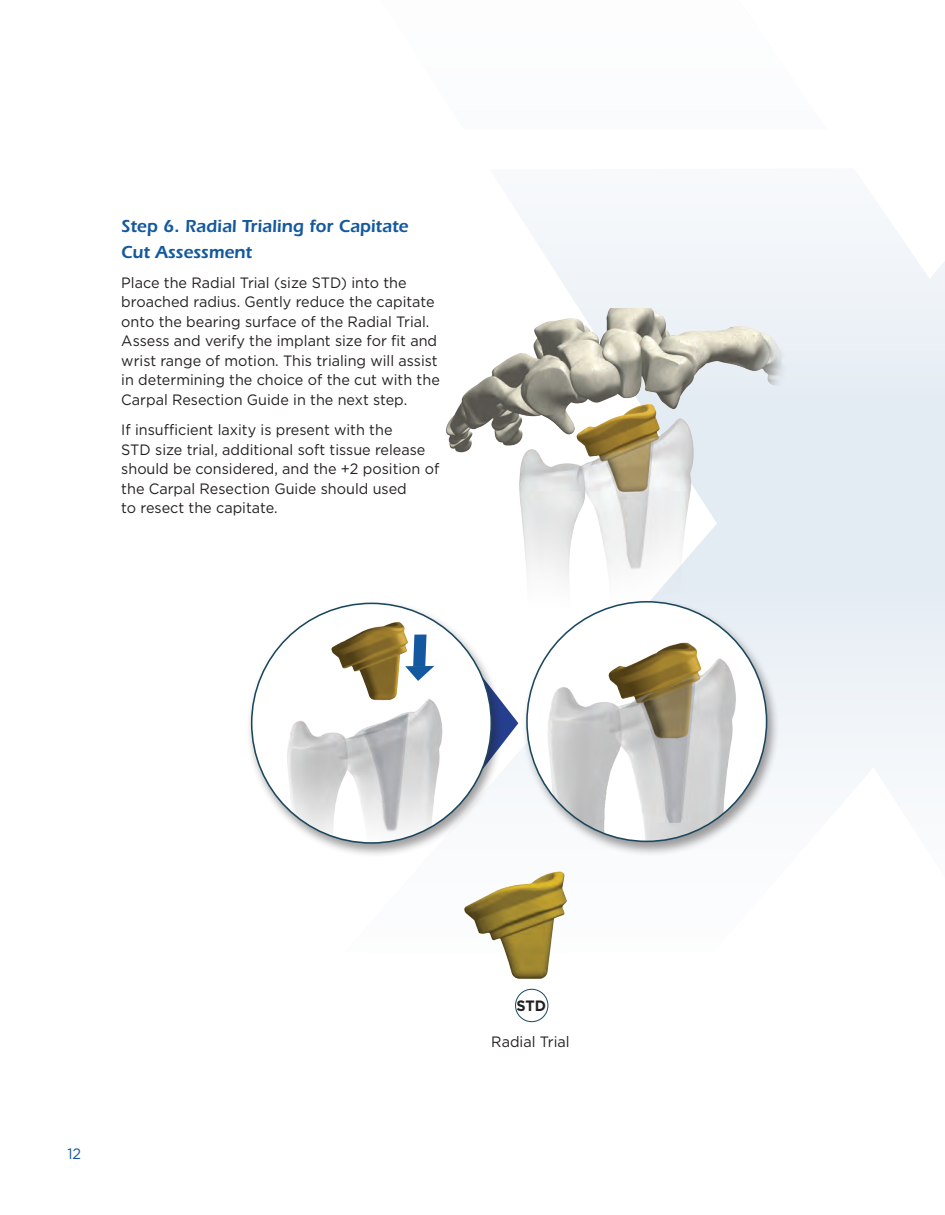
<style>
.page{position:relative;width:945px;height:1215px;background:#fff}
.page>*{position:absolute;margin:0;border:0;box-sizing:border-box;transform-origin:0 0}
.t1{font:600 18px/25.5px "Itc Eras";color:#14599f}
.t2{font:15px/19.5px "Gotham";color:#231f20;scale:.96 1}
.t3{font:700 15px "Gotham";color:#231f20;scale:.96 1}
.t4{font:15px "Gotham";color:#14599f;scale:.96 1}
</style>
<div class="page">
<div style="left:788px;top:411px;width:157px;height:167px;background:#e3ebf3"></div>
<svg style="left:522px;top:218px;width:423px;height:193px;fill:#f0f4f8"></svg>
<svg style="left:504px;top:578px;width:441px;height:445px"></svg>
<div style="left:924px;top:618px;width:21px;height:104px;background:#ecf1f7"></div>
<img style="left:446px;top:308px;width:342px;height:306px">
<svg style="left:504px;top:677px;width:14px;height:92px"></svg>
<div style="left:521px;top:598px;width:258px;height:258px;background:#231f20;opacity:.44"></div>
<div style="left:527px;top:602px;width:240px;height:239px;background:#fff;border-radius:50%"></div>
<img style="left:545px;top:639px;width:196px;height:202px">
<div style="left:246px;top:600px;width:258px;height:258px;background:#231f20;opacity:.44"></div>
<div style="left:252px;top:603px;width:239px;height:240px;background:#fff;border-radius:50%"></div>
<img style="left:283px;top:619px;width:164px;height:224px">
<img style="left:464px;top:870px;width:105px;height:112px">
<div style="left:515px;top:989px;width:33px;height:33px;border:1px solid #1a475e;border-radius:50%"></div>
<svg style="left:405px;top:635px;width:29px;height:46px"></svg>
<p class="t1" style="left:121px;top:214px;width:289px">Step 6. Radial Trialing for Capitate<br>Cut Assessment</p>
<p class="t2" style="left:121px;top:273px;width:333px">Place the Radial Trial (size STD) into the broached radius. Gently reduce the capitate onto the bearing surface of the Radial Trial.<br>Assess and verify the implant size for fit and wrist range of motion. This trialing will assist in determining the choice of the cut with the Carpal Resection Guide in the next step.</p>
<p class="t2" style="left:121px;top:420px;width:333px">If insufficient laxity is present with the<br>STD size trial, additional soft tissue release should be considered, and the +2 position of the Carpal Resection Guide should used<br>to resect the capitate.</p>
<p class="t4" style="left:68px;top:1145px;width:16px">12</p>
<p class="t3" style="left:517px;top:996px;width:32px">STD</p>
<p class="t2" style="left:491px;top:1032px;width:83px">Radial Trial</p>
</div>
